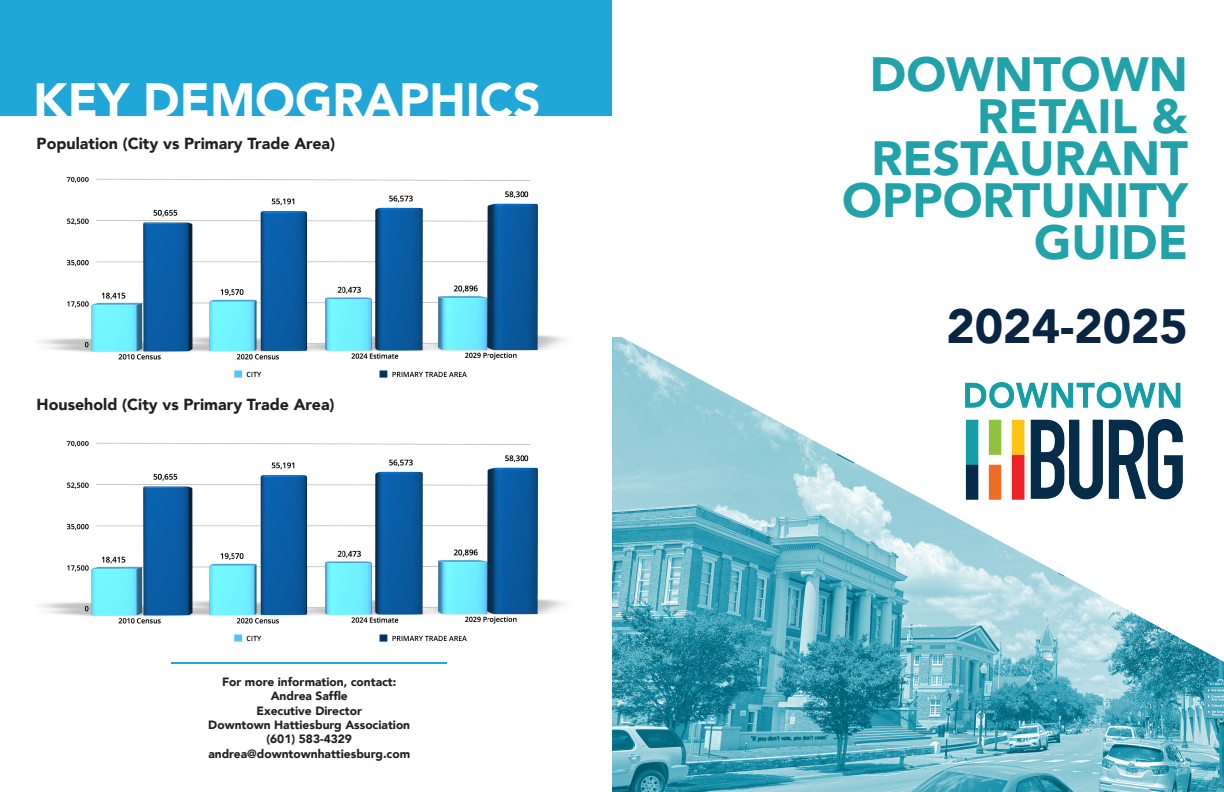
<style>
.page{position:relative;width:1224px;height:792px;background:#fff}
.page>*{position:absolute;margin:0;border:0;box-sizing:border-box;transform-origin:0 0}
.t1{font:900 48px/42px "Avenir";color:#21a2a9;text-align:right}
.t2{font:900 48px "Avenir";color:#fff}
.t3{font:900 48px "Avenir";color:#0a2542}
.t4{font:900 16px "Avenir";color:#231f20}
.t5{font:900 12px "Avenir";color:#231f20}
</style>
<div class="page">
<img style="left:612px;top:337px;width:612px;height:455px">
<div style="left:0;top:0;width:612px;height:115px;background:#20a6d7"></div>
<hr style="left:171px;top:662px;width:276px;height:2px;background:#20a6d7">
<img style="left:966px;top:382px;width:217px;height:117px">
<img style="left:39px;top:177px;width:526px;height:201px">
<img style="left:39px;top:441px;width:526px;height:201px">
<p class="t2" style="left:33px;top:60px;width:509px">KEY DEMOGRAPHICS</p>
<p class="t4" style="left:37px;top:129px;width:300px">Population (City vs Primary Trade Area)</p>
<p class="t4" style="left:37px;top:391px;width:300px">Household (City vs Primary Trade Area)</p>
<p class="t5" style="left:222px;top:671px;width:176px">For more information, contact:</p>
<p class="t5" style="left:271px;top:686px;width:79px">Andrea Saffle</p>
<p class="t5" style="left:256px;top:700px;width:107px">Executive Director</p>
<p class="t5" style="left:208px;top:715px;width:203px">Downtown Hattiesburg Association</p>
<p class="t5" style="left:266px;top:729px;width:87px">(601) 583-4329</p>
<p class="t5" style="left:208px;top:743px;width:203px">andrea@downtownhattiesburg.com</p>
<p class="t1" style="left:870px;top:52px;width:320px">DOWNTOWN</p>
<p class="t1" style="left:977px;top:94px;width:212px">RETAIL &amp;</p>
<p class="t1" style="left:842px;top:136px;width:347px">RESTAURANT<br>OPPORTUNITY</p>
<p class="t1" style="left:1034px;top:220px;width:155px">GUIDE</p>
<p class="t3" style="left:946px;top:285px;width:243px">2024-2025</p>
</div>
